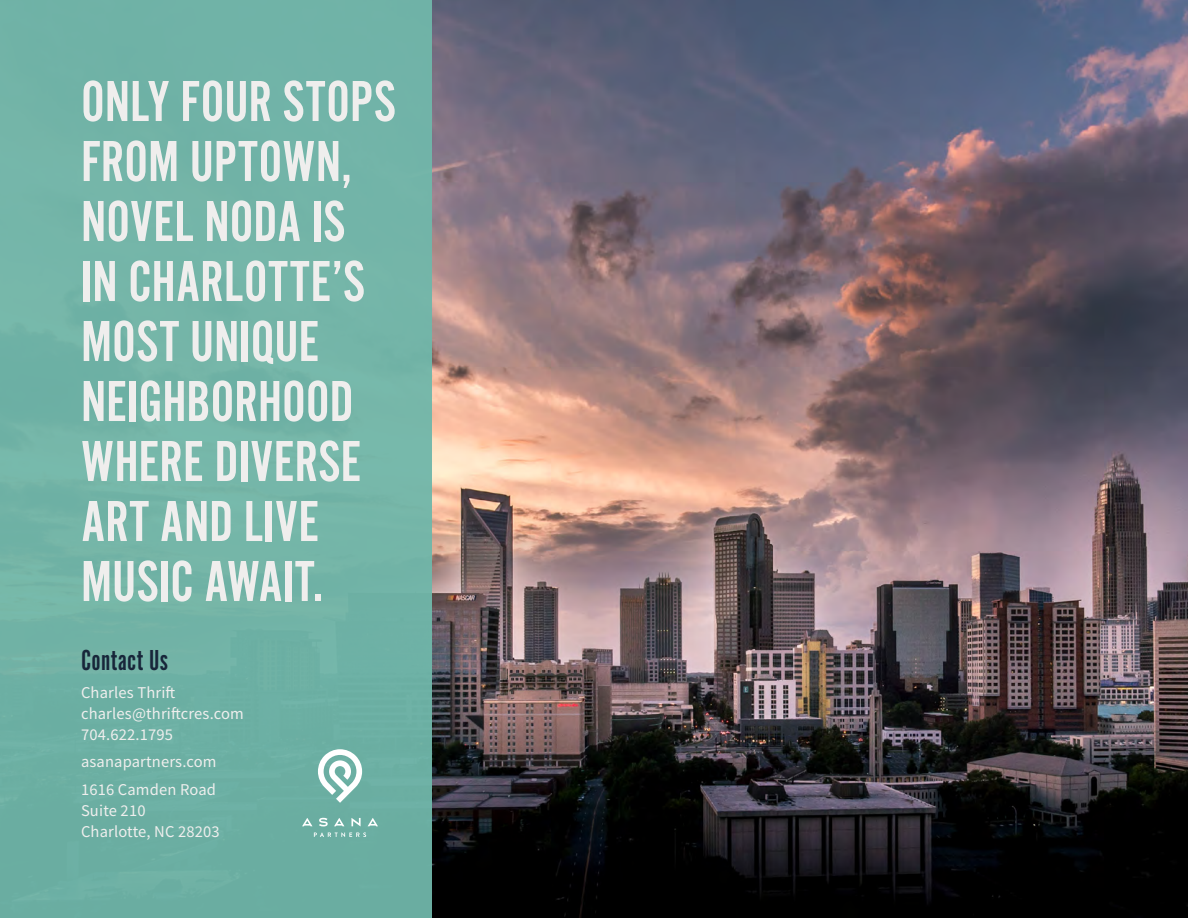
<style>
.page{position:relative;width:1188px;height:918px;background:#fff}
.page>*{position:absolute;margin:0;border:0;box-sizing:border-box;transform-origin:0 0}
.t1{font:60px/60px "Alternate Got No 2 D";color:#efeeed}
.t2{font:30px "Alternate Got No 1 D";letter-spacing:.01em;color:#18263a}
.t3{font:16.5px/21px "Source Sans Pro";letter-spacing:.01em;color:#efeeed}
</style>
<div class="page">
<img style="left:432px;top:0;width:756px;height:918px">
<div style="left:0;top:0;width:432px;height:918px;background:#70b7aa"></div>
<svg style="left:302px;top:818px;width:10px;height:8px"></svg>
<svg style="left:319px;top:818px;width:9px;height:8px"></svg>
<svg style="left:334px;top:818px;width:10px;height:8px"></svg>
<svg style="left:351px;top:818px;width:10px;height:8px"></svg>
<svg style="left:368px;top:818px;width:10px;height:8px"></svg>
<svg style="left:314px;top:832px;width:52px;height:5px"></svg>
<svg style="left:318px;top:749px;width:44px;height:54px"></svg>
<p class="t1" style="left:81px;top:73px;width:317px">ONLY FOUR STOPS<br>FROM UPTOWN,<br>NOVEL NODA IS<br>IN CHARLOTTE’S<br>MOST UNIQUE<br>NEIGHBORHOOD<br>WHERE DIVERSE<br>ART AND LIVE<br>MUSIC AWAIT.</p>
<p class="t2" style="left:81px;top:644px;width:88px">Contact Us</p>
<p class="t3" style="left:81px;top:681px;width:164px">Charles Thrift charles@thriftcres.com<br>704.622.1795</p>
<p class="t3" style="left:81px;top:748px;width:137px;line-height:27.8px">asanapartners.com<br>1616 Camden Road</p>
<p class="t3" style="left:81px;top:800px;width:140px">Suite 210<br>Charlotte, NC 28203</p>
</div>
